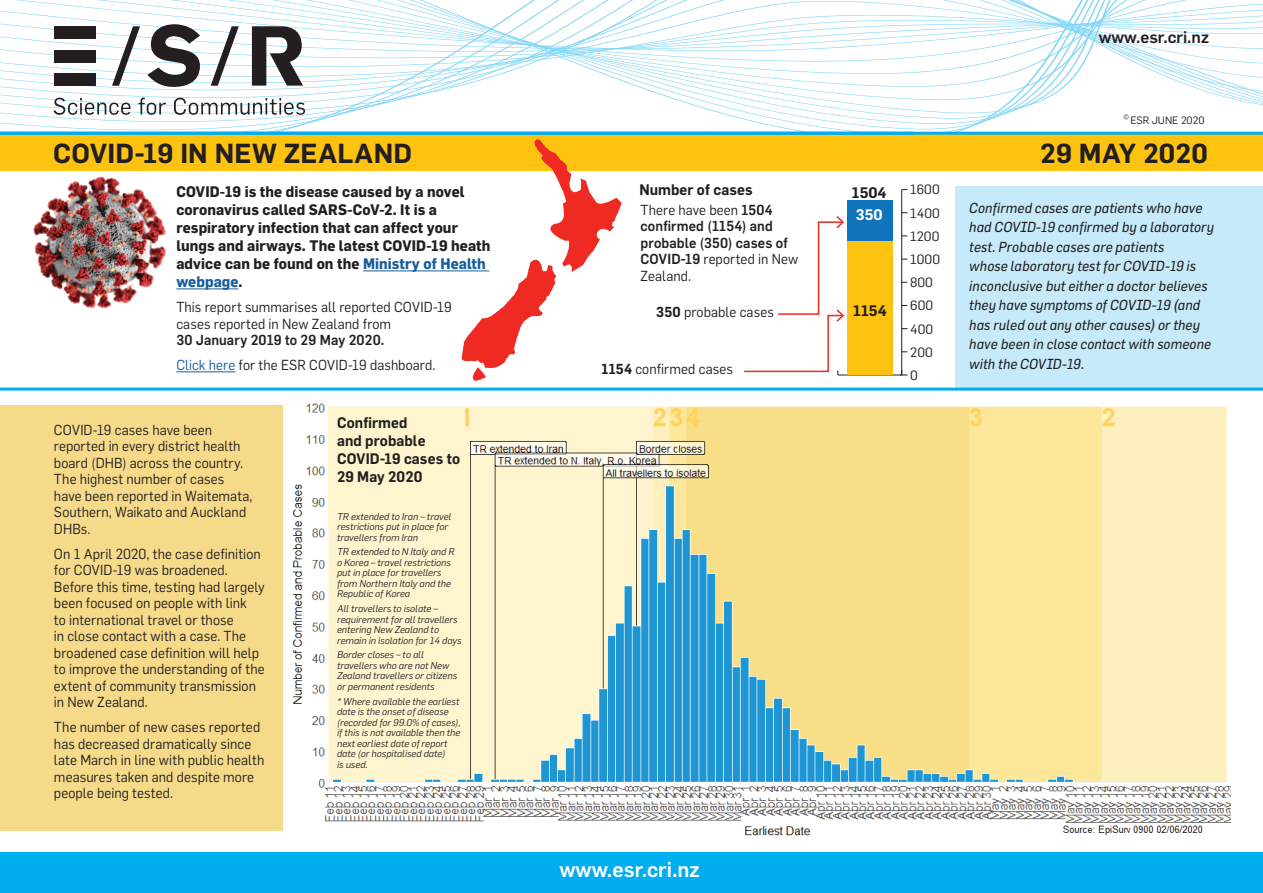
<style>
.page{position:relative;width:1263px;height:893px;background:#fff}
.page>*{position:absolute;margin:0;border:0;box-sizing:border-box;transform-origin:0 0}
.t1{font:600 27px "Flama";letter-spacing:.005em;color:#231f20}
.t2{font:500 21px "Flama";color:#fff}
.t3{font:500 16.5px "Flama";color:#231f20}
.t4{font:700 15px/18px "Flama";letter-spacing:.005em;color:#231f20;scale:.95 1}
.t5{font:600 15px/18px "Flama";letter-spacing:.005em;color:#231f20;scale:.95 1}
.t6{font:600 15px "Flama";letter-spacing:.005em;color:#231f20}
.t7{font:600 15px "Flama";color:#fff}
.t8{font:14.25px/16.5px "Flama";letter-spacing:.01em;color:#231f20;scale:.95 1}
.t9{font:italic 14.25px/19.5px "Flama";letter-spacing:.005em;color:#231f20;scale:.95 1}
.t10{font:500 14.25px/16.5px "Flama";letter-spacing:.015em;color:#231f20;scale:.95 1}
.t11{font:13.2px "Flama";color:#231f20}
.t12{font:10.5px "Flama";color:#231f20}
.t13{font:italic 9.75px/10.5px "Flama";color:#231f20}
.t14{font:6.15px "Flama";color:#231f20}
.s1{color:#175d9e}
.s2{font-weight:500}
.s3{font-weight:400}
.s4{font-weight:600}
</style>
<div class="page">
<hr style="left:838px;top:375px;width:64px;height:1px;background:#231f20">
<hr style="left:901px;top:190px;width:1px;height:185px;background:#231f20">
<svg style="left:900px;top:370px;width:7px;height:6px"></svg>
<div style="left:847px;top:201px;width:46px;height:40px;background:#1074bc"></div>
<div style="left:847px;top:241px;width:46px;height:134px;background:#fec210"></div>
<div style="left:955px;top:187px;width:308px;height:202px;background:#c6eafa"></div>
<div style="left:0;top:135px;width:1263px;height:36px;background:#fec210"></div>
<svg style="left:0;top:0;width:1263px;height:132px"></svg>
<hr style="left:0;top:132px;width:1263px;height:3px;background:#00aeef">
<hr style="left:0;top:388px;width:1263px;height:3px;background:#00aeef">
<svg style="left:147px;top:24px;width:53px;height:63px"></svg>
<svg style="left:252px;top:26px;width:51px;height:60px"></svg>
<div style="left:54px;top:26px;width:42px;height:12px;background:#231f20"></div>
<div style="left:54px;top:50px;width:42px;height:12px;background:#231f20"></div>
<div style="left:54px;top:74px;width:42px;height:12px;background:#231f20"></div>
<svg style="left:112px;top:26px;width:28px;height:60px"></svg>
<svg style="left:211px;top:26px;width:28px;height:60px"></svg>
<svg style="left:54px;top:98px;width:76px;height:17px"></svg>
<svg style="left:139px;top:98px;width:27px;height:17px"></svg>
<svg style="left:174px;top:98px;width:131px;height:17px"></svg>
<img style="left:33px;top:176px;width:133px;height:133px">
<hr style="left:363px;top:271px;width:126px;height:1px;background:#175d9e">
<hr style="left:176px;top:289px;width:62px;height:1px;background:#175d9e">
<hr style="left:176px;top:371px;width:59px;height:1px;background:#175d9e">
<svg style="left:461px;top:139px;width:160px;height:242px"></svg>
<svg style="left:744px;top:216px;width:101px;height:159px"></svg>
<div style="left:0;top:406px;width:283px;height:425px;background:#f5da8a"></div>
<div style="left:0;top:853px;width:1263px;height:40px;background:#00aeef"></div>
<img style="left:292px;top:403px;width:938px;height:433px">
<div style="left:328px;top:407px;width:137px;height:122px;background:#fef4ce"></div>
<p class="t3" style="left:1099px;top:25px;width:112px">www.esr.cri.nz</p>
<p class="t14" style="left:1123px;top:113px;width:7px">©</p>
<p class="t12" style="left:1130px;top:113px;width:75px">ESR JUNE 2020</p>
<h1 class="t1" style="left:53px;top:134px;width:360px">COVID-19 IN NEW ZEALAND</h1>
<h1 class="t1" style="left:1040px;top:134px;width:169px">29 MAY 2020</h1>
<p class="t4" style="left:176px;top:183px;width:332px">COVID-19 is the disease caused by a novel coronavirus called SARS-CoV-2. It is a respiratory infection that can affect your lungs and airways. The latest COVID-19 heath advice can be found on the <span class="s1">Ministry of Health webpage</span>.</p>
<p class="t8" style="left:176px;top:298px;width:291px">This report summarises all reported COVID-19 cases reported in New Zealand from</p>
<p class="t8" style="left:176px;top:327px;width:274px;line-height:25px"><span class="s2">30 January 2019 to 29 May 2020.<br></span><span class="s1">Click here</span> for the ESR COVID-19 dashboard.</p>
<p class="t8" style="left:54px;top:421px;width:210px">COVID-19 cases have been reported in every district health board (DHB) across the country.<br>The highest number of cases have been reported in Waitemata,<br>Southern, Waikato and Auckland<br>DHBs.</p>
<p class="t8" style="left:54px;top:545px;width:223px">On 1 April 2020, the case definition for COVID-19 was broadened.<br>Before this time, testing had largely been focused on people with link<br>to international travel or those<br>in close contact with a case. The broadened case definition will help to improve the understanding of the extent of community transmission in New Zealand.</p>
<p class="t8" style="left:54px;top:718px;width:223px">The number of new cases reported has decreased dramatically since late March in line with public health measures taken and despite more people being tested.</p>
<p class="t5" style="left:337px;top:412px;width:131px">Confirmed<br>and probable<br>COVID-19 cases to<br>29 May 2020</p>
<p class="t13" style="left:337px;top:510px;width:116px">TR extended to Iran – travel restrictions put in place for travellers from Iran</p>
<p class="t13" style="left:337px;top:546px;width:119px">TR extended to N Italy and R o Korea – travel restrictions put in place for travellers from Northern Italy and the<br>Republic of Korea</p>
<p class="t13" style="left:337px;top:603px;width:126px">All travellers to isolate – requirement for all travellers entering New Zealand to remain in isolation for 14 days</p>
<p class="t13" style="left:337px;top:649px;width:122px">Border closes – to all travellers who are not New<br>Zealand travellers or citizens or permanent residents</p>
<p class="t13" style="left:337px;top:695px;width:125px">* Where available the earliest date is the onset of disease (recorded for 99.0% of cases), if this is not available then the next earliest date of report date (or hospitalised date)<br>is used.</p>
<p class="t5" style="left:639px;top:179px;width:121px">Number of cases</p>
<p class="t10" style="left:640px;top:200px;width:168px"><span class="s3">There have been</span> 1504 confirmed (1154) and probable (350) cases of<br>COVID-19 <span class="s3">reported in New<br>Zealand.</span></p>
<p class="t8" style="left:656px;top:303px;width:125px"><span class="s4">350</span> probable cases</p>
<p class="t8" style="left:601px;top:360px;width:140px"><span class="s4">1154</span> confirmed cases</p>
<p class="t6" style="left:852px;top:182px;width:36px">1504</p>
<p class="t11" style="left:910px;top:181px;width:31px">1600</p>
<p class="t7" style="left:856px;top:204px;width:28px">350</p>
<p class="t11" style="left:910px;top:204px;width:31px">1400</p>
<p class="t11" style="left:910px;top:227px;width:31px">1200</p>
<p class="t11" style="left:910px;top:250px;width:31px">1000</p>
<p class="t11" style="left:910px;top:273px;width:24px">800</p>
<p class="t6" style="left:853px;top:300px;width:35px">1154</p>
<p class="t11" style="left:910px;top:297px;width:24px">600</p>
<p class="t11" style="left:910px;top:320px;width:25px">400</p>
<p class="t11" style="left:910px;top:343px;width:24px">200</p>
<p class="t11" style="left:910px;top:366px;width:9px">0</p>
<p class="t11" style="left:1049px;top:193px;width:31px">1500</p>
<p class="t9" style="left:969px;top:197px;width:259px">Confirmed cases are patients who have had COVID-19 confirmed by a laboratory test. Probable cases are patients<br>whose laboratory test for COVID-19 is inconclusive but either a doctor believes they have symptoms of COVID-19 (and has ruled out any other causes) or they have been in close contact with someone with the COVID-19.</p>
<p class="t11" style="left:1049px;top:267px;width:24px">900</p>
<p class="t11" style="left:1049px;top:304px;width:24px">600</p>
<p class="t11" style="left:1049px;top:341px;width:24px">300</p>
<h2 class="t2" style="left:559px;top:854px;width:142px">www.esr.cri.nz</h2>
</div>
